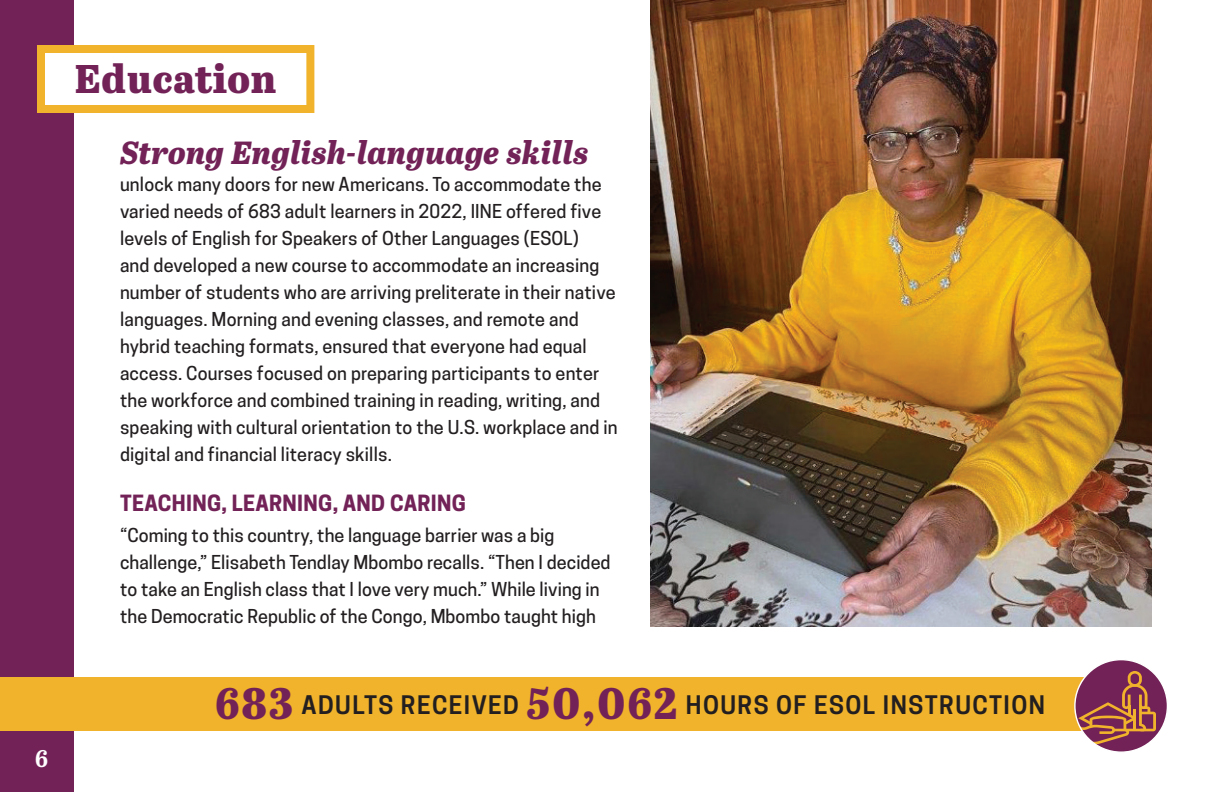
<style>
.page{position:relative;width:1224px;height:792px;background:#fff}
.page>*{position:absolute;margin:0;border:0;box-sizing:border-box;transform-origin:0 0}
.t1{font:40px "Abril Titling Eb";letter-spacing:.015em;color:#722257}
.t2{font:italic 32px "Abril Titling Eb";letter-spacing:.01em;color:#722257}
.t3{font:600 24px "Cooper Hewitt";letter-spacing:.06em;color:#231f20}
.t4{font:700 24px "Abril Titling";color:#fff}
.t5{font:700 21px "Cooper Hewitt";letter-spacing:.015em;color:#722257}
.t6{font:500 18px/27px "Cooper Hewitt";letter-spacing:.01em;color:#231f20}
.s1{font-family:"Abril Titling Eb";font-weight:400;font-size:44px;color:#722257}
</style>
<div class="page">
<div style="left:0;top:0;width:74px;height:792px;background:#722257"></div>
<img style="left:650px;top:0;width:502px;height:627px">
<div style="left:0;top:677px;width:1126px;height:54px;background:#f0b32b"></div>
<div style="left:41px;top:49px;width:269px;height:60px;background:#fff"></div>
<div style="left:37px;top:45px;width:277px;height:68px;border:8px solid #f0b32b"></div>
<div style="left:1075px;top:660px;width:92px;height:92px;background:#722257;border-radius:50%"></div>
<svg style="left:1075px;top:671px;width:81px;height:73px"></svg>
<h3 class="t4" style="left:35px;top:741px;width:14px">6</h3>
<h1 class="t1" style="left:75px;top:49px;width:203px">Education</h1>
<h2 class="t2" style="left:120px;top:129px;width:470px">Strong English-language skills</h2>
<p class="t6" style="left:120px;top:171px;width:499px">unlock many doors for new Americans. To accommodate the varied needs of 683 adult learners in 2022, IINE offered five levels of English for Speakers of Other Languages (ESOL)<br>and developed a new course to accommodate an increasing number of students who are arriving preliterate in their native languages. Morning and evening classes, and remote and hybrid teaching formats, ensured that everyone had equal access. Courses focused on preparing participants to enter the workforce and combined training in reading, writing, and speaking with cultural orientation to the U.S. workplace and in digital and financial literacy skills.</p>
<p class="t5" style="left:120px;top:491px;width:347px">TEACHING, LEARNING, AND CARING</p>
<p class="t6" style="left:120px;top:522px;width:492px">“Coming to this country, the language barrier was a big challenge,” Elisabeth Tendlay Mbombo recalls. “Then I decided to take an English class that I love very much.” While living in the Democratic Republic of the Congo, Mbombo taught high</p>
<h3 class="t3" style="left:216px;top:690px;width:831px"><span class="s1">683</span> ADULTS RECEIVED <span class="s1">50,062</span> HOURS OF ESOL INSTRUCTION</h3>
</div>
